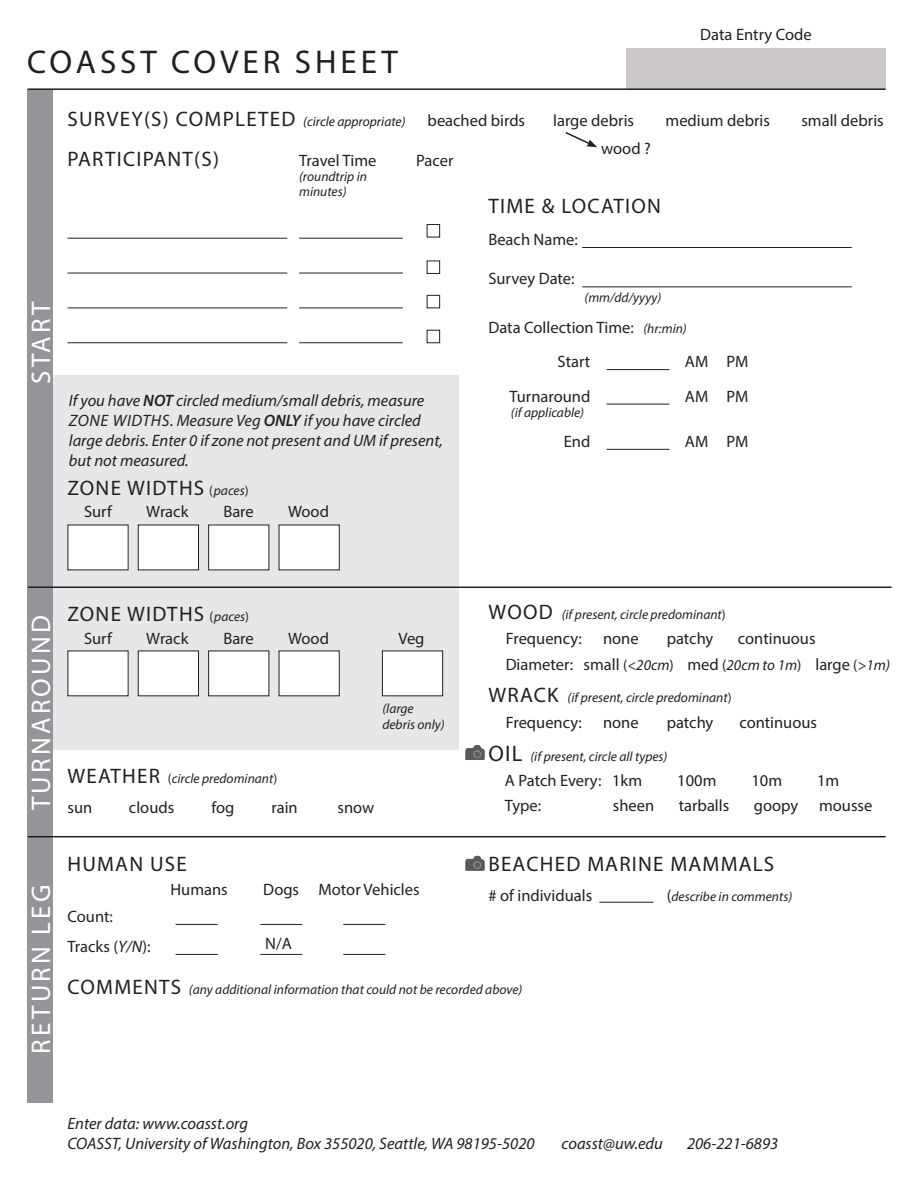
<style>
.page{position:relative;width:918px;height:1188px;background:#fff}
.page>*{position:absolute;margin:0;border:0;box-sizing:border-box;transform-origin:0 0}
.t1{font:33px "Myriad Pro";letter-spacing:.12em;color:#231f20}
.t2{font:27px "Myriad Pro";letter-spacing:.12em;color:#fff}
.t3{font:21px "Myriad Pro";letter-spacing:.06em;color:#231f20}
.t4{font:16.5px/34.5px "Myriad Pro";color:#231f20}
.t5{font:italic 16.5px/20.2px "Myriad Pro";color:#231f20}
.t6{font:italic 13.5px/16.2px "Myriad Pro";color:#231f20}
.s1{font-style:normal;font-size:21px}
.s2{font-weight:600}
.s3{font-size:13.5px}
.s4{font-style:italic;font-size:13.5px}
.s5{font-style:normal}
.s6{font-style:italic}
.s7{font-size:15px}
.s8{font-style:italic;font-size:15px}
.s9{font-style:normal;font-size:22.5px}
.s10{font-style:normal;font-size:16.5px}
</style>
<div class="page">
<div style="left:50px;top:375px;width:409px;height:375px;background:#e6e7e9"></div>
<div style="left:28px;top:89px;width:25px;height:1013px;background:#939598"></div>
<hr style="left:582px;top:286px;width:270px;height:1px;background:#231f20">
<hr style="left:607px;top:369px;width:62px;height:1px;background:#231f20">
<hr style="left:607px;top:404px;width:62px;height:1px;background:#231f20">
<hr style="left:582px;top:247px;width:270px;height:1px;background:#231f20">
<hr style="left:607px;top:449px;width:62px;height:1px;background:#231f20">
<hr style="left:260px;top:954px;width:42px;height:1px;background:#231f20">
<hr style="left:343px;top:924px;width:42px;height:1px;background:#231f20">
<hr style="left:260px;top:924px;width:42px;height:1px;background:#231f20">
<hr style="left:176px;top:924px;width:42px;height:1px;background:#231f20">
<hr style="left:343px;top:954px;width:42px;height:1px;background:#231f20">
<hr style="left:176px;top:954px;width:42px;height:1px;background:#231f20">
<hr style="left:68px;top:308px;width:219px;height:1px;background:#231f20">
<hr style="left:68px;top:342px;width:219px;height:1px;background:#231f20">
<div style="left:68px;top:525px;width:60px;height:45px;background:#fff"></div>
<div style="left:626px;top:48px;width:260px;height:41px;background:#cdc9c8"></div>
<div style="left:138px;top:525px;width:61px;height:45px;background:#fff"></div>
<div style="left:138px;top:525px;width:61px;height:45px;border:1px solid #231f20"></div>
<div style="left:209px;top:525px;width:60px;height:45px;background:#fff"></div>
<div style="left:279px;top:525px;width:60px;height:45px;background:#fff"></div>
<div style="left:68px;top:651px;width:60px;height:45px;background:#fff"></div>
<div style="left:138px;top:651px;width:61px;height:45px;background:#fff"></div>
<div style="left:138px;top:651px;width:61px;height:45px;border:1px solid #231f20"></div>
<div style="left:209px;top:651px;width:60px;height:45px;background:#fff"></div>
<div style="left:279px;top:651px;width:60px;height:45px;background:#fff"></div>
<div style="left:382px;top:651px;width:61px;height:45px;background:#fff"></div>
<div style="left:382px;top:651px;width:61px;height:45px;border:1px solid #231f20"></div>
<hr style="left:599px;top:902px;width:54px;height:1px;background:#231f20">
<svg style="left:465px;top:745px;width:20px;height:15px"></svg>
<svg style="left:465px;top:856px;width:20px;height:15px"></svg>
<hr style="left:28px;top:88px;width:858px;height:2px;background:#231f20">
<hr style="left:28px;top:586px;width:864px;height:2px;background:#231f20">
<hr style="left:28px;top:836px;width:858px;height:1px;background:#231f20">
<hr style="left:68px;top:238px;width:219px;height:1px;background:#231f20">
<hr style="left:68px;top:273px;width:219px;height:1px;background:#231f20">
<hr style="left:299px;top:308px;width:104px;height:1px;background:#231f20">
<hr style="left:299px;top:342px;width:104px;height:1px;background:#231f20">
<hr style="left:299px;top:238px;width:104px;height:1px;background:#231f20">
<hr style="left:299px;top:273px;width:104px;height:1px;background:#231f20">
<div style="left:427px;top:224px;width:13px;height:13px;border:1px solid #231f20"></div>
<div style="left:427px;top:261px;width:13px;height:13px;border:1px solid #231f20"></div>
<div style="left:427px;top:295px;width:13px;height:13px;border:1px solid #231f20"></div>
<div style="left:427px;top:330px;width:13px;height:13px;border:1px solid #231f20"></div>
<svg style="left:565px;top:132px;width:32px;height:15px"></svg>
<h1 class="t1" style="left:27px;top:41px;width:333px">COASST COVER Sheet</h1>
<p class="t4" style="left:700px;top:17px;width:113px">Data Entry Code</p>
<h2 class="t2" style="left:24px;top:384px;width:84px;rotate:-90deg">START</h2>
<p class="t6" style="left:68px;top:113px;width:340px"><span class="s1">SURVEY(S) COMPLETED</span> (circle appropriate)</p>
<p class="t4" style="left:428px;top:103px;width:99px">beached birds</p>
<p class="t4" style="left:553px;top:103px;width:82px">large debris</p>
<p class="t4" style="left:666px;top:103px;width:106px">medium debris</p>
<p class="t4" style="left:801px;top:103px;width:84px">small debris</p>
<p class="t3" style="left:68px;top:146px;width:153px">PARTICIPANT(S)</p>
<p class="t4" style="left:601px;top:131px;width:51px">wood ?</p>
<p class="t4" style="left:299px;top:143px;width:79px">Travel Time</p>
<p class="t6" style="left:299px;top:169px;width:69px;line-height:15px">(roundtrip in minutes)</p>
<p class="t4" style="left:416px;top:143px;width:39px">Pacer</p>
<p class="t3" style="left:488px;top:193px;width:174px">TIME &amp; LOCATION</p>
<p class="t5" style="left:69px;top:390px;width:376px">If you have <span class="s2">NOT</span> circled medium/small debris, measure ZONE WIDTHS. Measure Veg <span class="s2">ONLY</span> if you have circled large debris. Enter 0 if zone not present and UM if present, but not measured.</p>
<p class="t3" style="left:68px;top:475px;width:183px">ZONE WIDTH S <span class="s3">(</span><span class="s4">paces</span><span class="s3">)</span></p>
<p class="t4" style="left:84px;top:494px;width:29px">Surf</p>
<p class="t4" style="left:146px;top:494px;width:44px">Wrack</p>
<p class="t4" style="left:223px;top:494px;width:32px">Bare</p>
<p class="t4" style="left:288px;top:494px;width:42px">Wood</p>
<p class="t4" style="left:488px;top:222px;width:91px">Beach Name:</p>
<p class="t4" style="left:488px;top:260px;width:88px">Survey Date:</p>
<p class="t4" style="left:558px;top:310px;width:131px;text-indent:-69px">Data Collection Time: <span class="s4">(hr:min)<br></span>Start</p>
<p class="t6" style="left:585px;top:289px;width:78px">(mm/dd/yyyy)</p>
<p class="t4" style="left:685px;top:344px;width:13px">am</p>
<p class="t4" style="left:726px;top:344px;width:11px">pm</p>
<p class="t4" style="left:509px;top:379px;width:82px">Turnaround</p>
<p class="t4" style="left:685px;top:379px;width:13px">am</p>
<p class="t4" style="left:726px;top:379px;width:11px">pm</p>
<p class="t4" style="left:564px;top:424px;width:28px">End</p>
<p class="t4" style="left:685px;top:424px;width:13px">am</p>
<p class="t4" style="left:726px;top:424px;width:11px">pm</p>
<p class="t6" style="left:511px;top:404px;width:75px">(if applicable)</p>
<h2 class="t2" style="left:24px;top:810px;width:197px;rotate:-90deg">TURNAROUND</h2>
<h2 class="t2" style="left:24px;top:1054px;width:171px;rotate:-90deg">RETURN LEG</h2>
<p class="t3" style="left:68px;top:601px;width:183px">ZONE WIDTHS <span class="s3">(</span><span class="s4">paces</span><span class="s3">)</span></p>
<p class="t4" style="left:84px;top:621px;width:29px">Surf</p>
<p class="t4" style="left:146px;top:621px;width:44px">Wrack</p>
<p class="t4" style="left:223px;top:621px;width:32px">Bare</p>
<p class="t4" style="left:288px;top:621px;width:42px">Wood</p>
<p class="t4" style="left:398px;top:621px;width:28px">Veg</p>
<p class="t6" style="left:382px;top:700px;width:64px">(large debris only)</p>
<p class="t6" style="left:68px;top:770px;width:211px"><span class="s1">WEATH ER</span> <span class="s5">(</span>circle predominant<span class="s5">)</span></p>
<p class="t4" style="left:68px;top:790px;width:26px">sun</p>
<p class="t4" style="left:129px;top:790px;width:47px">clouds</p>
<p class="t4" style="left:211px;top:790px;width:24px">fog</p>
<p class="t4" style="left:271px;top:790px;width:28px">rain</p>
<p class="t4" style="left:337px;top:790px;width:38px">snow</p>
<p class="t3" style="left:68px;top:851px;width:121px">HUMAN USE</p>
<p class="t4" style="left:171px;top:872px;width:59px">Humans</p>
<p class="t4" style="left:263px;top:872px;width:158px">Dogs Motor Vehicles</p>
<p class="t4" style="left:68px;top:901px;width:85px;line-height:29.7px">Count:<br>Tracks (<span class="s6">Y/N</span>):</p>
<p class="t4" style="left:265px;top:926px;width:28px">N/A</p>
<p class="t6" style="left:488px;top:606px;width:239px"><span class="s1">WOOD</span> (if present, circle predominant<span class="s5">)</span></p>
<p class="t4" style="left:506px;top:621px;width:78px">Frequency:</p>
<p class="t4" style="left:603px;top:621px;width:37px">none</p>
<p class="t4" style="left:667px;top:621px;width:48px">patchy</p>
<p class="t4" style="left:506px;top:626px;width:386px;line-height:25.5px;text-indent:232px">continuous<br>Diameter: small <span class="s7">(</span><span class="s8">&lt;20cm</span><span class="s7">)</span> med <span class="s7">(</span><span class="s8">20cm to 1m</span><span class="s7">)</span> large <span class="s7">(</span><span class="s8">&gt;1m)</span></p>
<p class="t6" style="left:488px;top:690px;width:245px"><span class="s1">WRACK</span> (if present, circle predominant<span class="s5">)</span></p>
<p class="t4" style="left:506px;top:705px;width:78px">Frequency:</p>
<p class="t4" style="left:603px;top:705px;width:37px">none</p>
<p class="t4" style="left:667px;top:705px;width:48px">patchy</p>
<p class="t4" style="left:739px;top:705px;width:79px">continuous</p>
<p class="t6" style="left:488px;top:748px;width:181px"><span class="s9">OIL</span> (if present, circle all types)</p>
<p class="t4" style="left:505px;top:763px;width:139px">A Patch Every: 1km</p>
<p class="t4" style="left:677px;top:763px;width:41px">100m</p>
<p class="t4" style="left:751px;top:763px;width:32px">10m</p>
<p class="t4" style="left:817px;top:763px;width:24px">1m</p>
<p class="t4" style="left:505px;top:788px;width:38px">Type:</p>
<p class="t4" style="left:613px;top:788px;width:43px">sheen</p>
<p class="t4" style="left:679px;top:788px;width:52px">tarballs</p>
<p class="t4" style="left:754px;top:788px;width:46px">goopy</p>
<p class="t4" style="left:819px;top:788px;width:55px">mousse</p>
<p class="t3" style="left:488px;top:851px;width:287px">BEACHED MARINE MAMMALS</p>
<p class="t4" style="left:488px;top:878px;width:105px"># of individuals</p>
<p class="t6" style="left:667px;top:888px;width:127px"><span class="s10">(</span>describe in comments)</p>
<p class="t6" style="left:68px;top:982px;width:456px"><span class="s1">COMMENTS</span> (any additional information that could not be recorded above)</p>
<p class="t5" style="left:68px;top:1113px;width:469px">Enter data: www.coasst.org<br>COASST, University of Washington, Box 355020, Seattle, WA 98195-5020</p>
<p class="t5" style="left:562px;top:1133px;width:103px">coasst@uw.edu</p>
<p class="t5" style="left:687px;top:1133px;width:93px">206-221-6893</p>
</div>
